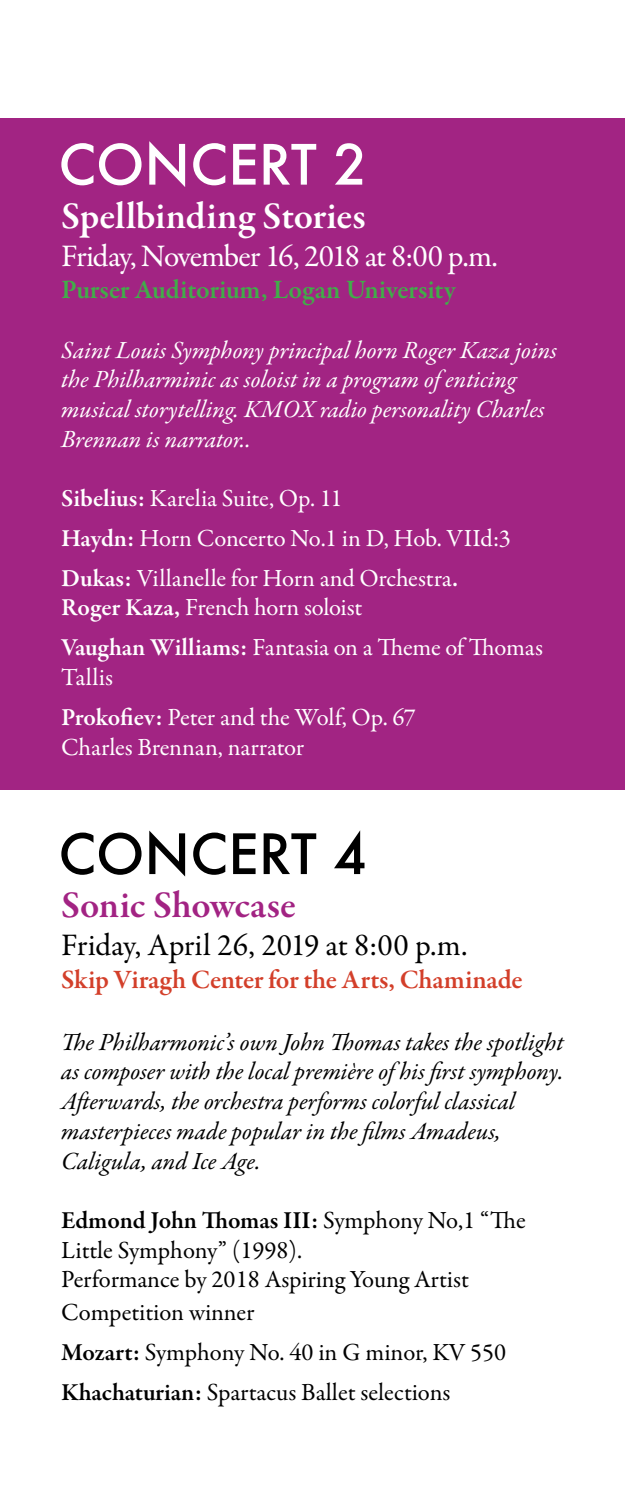
<style>
.page{position:relative;width:628px;height:1499px;background:#fff}
.page>*{position:absolute;margin:0;border:0;box-sizing:border-box;transform-origin:0 0}
.t1{font:500 54px "Futura";color:#000}
.t2{font:500 54px "Futura";color:#fff}
.t3{font:600 38.25px "Garamond Premr Pro";letter-spacing:-.005em;color:#fff}
.t4{font:600 38.25px "Garamond Premr Pro";letter-spacing:-.005em;color:#a22383}
.t5{font:31.5px "Garamond Premr Pro";letter-spacing:-.035em;color:#fff}
.t6{font:31.5px "Garamond Premr Pro";letter-spacing:-.005em;color:#000}
.t7{font:600 27px "Garamond Premr Pro";letter-spacing:-.01em;color:#d33f2a}
.t8{font:600 27px "Garamond Premr Pro";letter-spacing:-.005em;color:#41ad49}
.t9{font:24.75px/39.8px "Garamond Premr Pro";letter-spacing:-.01em;color:#fff}
.t10{font:italic 24.75px/29.7px "Garamond Premr Pro";color:#000}
.t11{font:24.75px/29.7px "Garamond Premr Pro";letter-spacing:-.005em;color:#000}
.t12{font:italic 24.75px/29.7px "Garamond Premr Pro";color:#fff}
.s1{font-weight:600}
</style>
<div class="page">
<div style="left:0;top:119px;width:624px;height:671px;background:#a22483"></div>
<h1 class="t2" style="left:58px;top:128px;width:310px">CONCERT 2</h1>
<h2 class="t3" style="left:61px;top:193px;width:306px">Spellbinding Stories</h2>
<p class="t5" style="left:61px;top:237px;width:438px">Friday, November 16, 2018 at 8:00 p.m.</p>
<p class="t8" style="left:61px;top:273px;width:396px">Purser Auditorium, Logan University</p>
<p class="t12" style="left:61px;top:336px;width:497px">Saint Louis Symphony principal horn Roger Kaza joins the Philharminic as soloist in a program of enticing musical storytelling. KMOX radio personality Charles Brennan is narrator..</p>
<p class="t9" style="left:61px;top:479px;width:451px"><span class="s1">Sibelius:</span> Karelia Suite, Op. 11<br><span class="s1">Haydn:</span> Horn Concerto No.1 in D, Hob. VIId:3<br><span class="s1">Dukas:</span> Villanelle for Horn and Orchestra<span class="s1">.</span></p>
<p class="t9" style="left:61px;top:588px;width:483px"><span class="s1">Roger Kaza,</span> French horn soloist<br><span class="s1">Vaughan Williams:</span> Fantasia on a Theme of Thomas</p>
<p class="t9" style="left:61px;top:658px;width:356px">Tallis<br><span class="s1">Prokofiev:</span> Peter and the Wolf, Op. 67</p>
<p class="t9" style="left:61px;top:727px;width:245px">Charles Brennan, narrator</p>
<h1 class="t1" style="left:58px;top:817px;width:310px">CONCERT 4</h1>
<h2 class="t4" style="left:61px;top:882px;width:236px">Sonic Showcase</h2>
<p class="t6" style="left:61px;top:926px;width:408px">Friday, April 26, 2019 at 8:00 p.m.</p>
<p class="t7" style="left:61px;top:963px;width:463px">Skip Viragh Center for the Arts, Chaminade</p>
<p class="t10" style="left:61px;top:1028px;width:504px">The Philharmonic’s own John Thomas takes the spotlight as composer with the local première of his first symphony.<br>Afterwards, the orchestra performs colorful classical masterpieces made popular in the films Amadeus, Caligula, and Ice Age.</p>
<p class="t11" style="left:61px;top:1206px;width:466px"><span class="s1">Edmond John Thomas III:</span> Symphony No,1 “The<br>Little Symphony” (1998).<br>Performance by 2018 Aspiring Young Artist</p>
<p class="t11" style="left:61px;top:1292px;width:446px;line-height:39.8px">Competition winner<br><span class="s1">Mozart:</span> Symphony No. 40 in G minor, KV 550<br><span class="s1">Khachaturian:</span> Spartacus Ballet selections</p>
</div>
